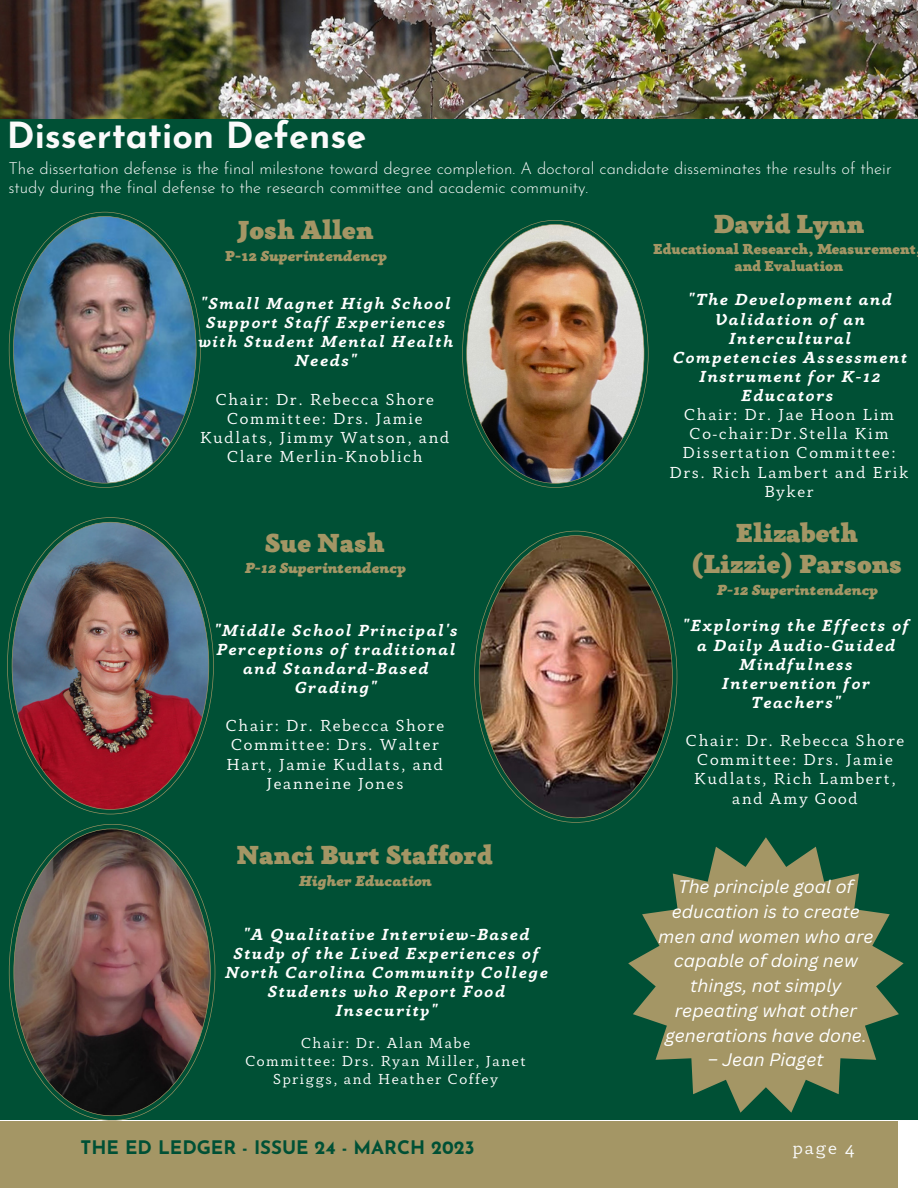
<style>
.page{position:relative;width:918px;height:1188px;background:#fff}
.page>*{position:absolute;margin:0;border:0;box-sizing:border-box;transform-origin:0 0}
.t1{font:700 36px "Josefin Sans";color:#fafafa}
.t2{font:900 27px/31.5px "Anaphora";color:#a49665;text-align:center}
.t3{font:700 18.6px "Josefin Sans";color:#005035}
.t4{font:18.6px "Anaphora";color:#fafafa}
.t5{font:italic 17.7px/24.8px "Canva Sans";color:#fff;text-align:center}
.t6{font:italic 700 16.5px/19.2px "Anaphora";letter-spacing:.1em;color:#fff;text-align:center}
.t7{font:16.5px/19.2px "Anaphora";letter-spacing:.1em;color:#fff;text-align:center}
.t8{font:300 16.5px/19.2px "Josefin Sans";color:#fafafa}
.t9{font:italic 900 15px "Anaphora";color:#a49665}
.t10{font:15px/18px "Anaphora";letter-spacing:.1em;color:#fff;text-align:center}
.t11{font:900 15px/16.8px "Anaphora";color:#a49665;text-align:center}
.s1{font-style:normal}
</style>
<div class="page">
<div style="left:0;top:67px;width:918px;height:1053px;background:#005035"></div>
<div style="left:0;top:1121px;width:898px;height:67px;background:#a49665"></div>
<img style="left:0;top:0;width:918px;height:118px">
<img style="left:9px;top:212px;width:192px;height:276px">
<img style="left:462px;top:220px;width:187px;height:268px">
<img style="left:474px;top:531px;width:203px;height:292px">
<img style="left:7px;top:517px;width:207px;height:297px">
<svg style="left:9px;top:824px;width:206px;height:297px"></svg>
<svg style="left:628px;top:837px;width:276px;height:276px;fill:#a49665"></svg>
<h1 class="t1" style="left:7px;top:121px;width:361px">Dissertation Defense</h1>
<p class="t8" style="left:8px;top:161px;width:885px">The dissertation defense is the final milestone toward degree completion. A doctoral candidate disseminates the results of their study during the final defense to the research committee and academic community.</p>
<h2 class="t2" style="left:238px;top:217px;width:137px">Josh Allen</h2>
<p class="t9" style="left:225px;top:250px;width:163px"><span class="s1">P-12</span> Superintendency</p>
<p class="t6" style="left:197px;top:295px;width:256px">"Small Magnet High School<br>Support Staff Experiences with Student Mental Health<br>Needs"</p>
<p class="t7" style="left:200px;top:391px;width:251px">Chair: Dr. Rebecca Shore<br>Committee: Drs. Jamie<br>Kudlats, Jimmy Watson, and<br>Clare Merlin-Knoblich</p>
<h2 class="t2" style="left:265px;top:529px;width:121px">Sue Nash</h2>
<p class="t9" style="left:244px;top:562px;width:162px">P-12 Superintendency</p>
<p class="t6" style="left:213px;top:622px;width:245px">"Middle School Principal's<br>Perceptions of traditional and Standard-Based<br>Grading"</p>
<p class="t7" style="left:226px;top:717px;width:220px">Chair: Dr. Rebecca Shore<br>Committee: Drs. Walter<br>Hart, Jamie Kudlats, and<br>Jeanneine Jones</p>
<h2 class="t2" style="left:237px;top:842px;width:258px">Nanci Burt Stafford</h2>
<p class="t9" style="left:298px;top:875px;width:134px">Higher Education</p>
<p class="t6" style="left:224px;top:927px;width:324px">"A Qualitative Interview-Based<br>Study of the Lived Experiences of<br>North Carolina Community College<br>Students who Report Food<br>Insecurity"</p>
<p class="t10" style="left:245px;top:1036px;width:282px">Chair: Dr. Alan Mabe<br>Committee: Drs. Ryan Miller, Janet<br>Spriggs, and Heather Coffey</p>
<h2 class="t2" style="left:714px;top:210px;width:152px">David Lynn</h2>
<p class="t11" style="left:653px;top:242px;width:264px">Educational Research, Measurement and Evaluation</p>
<p class="t6" style="left:672px;top:292px;width:236px">"The Development and<br>Validation of an<br>Intercultural<br>Competencies Assessment<br>Instrument for K-12<br>Educators</p>
<p class="t7" style="left:670px;top:406px;width:240px">Chair: Dr. Jae Hoon Lim<br>Co-chair:Dr.Stella Kim<br>Dissertation Committee:<br>Drs. Rich Lambert and Erik<br>Byker</p>
<h2 class="t2" style="left:692px;top:519px;width:212px">Elizabeth (Lizzie) Parsons</h2>
<p class="t9" style="left:717px;top:584px;width:162px">P-12 Superintendency</p>
<p class="t6" style="left:682px;top:618px;width:228px">"Exploring the Effects of a Daily Audio-Guided<br>Mindfulness<br>Intervention for<br>Teachers"</p>
<p class="t7" style="left:686px;top:732px;width:220px">Chair: Dr. Rebecca Shore<br>Committee: Drs. Jamie<br>Kudlats, Rich Lambert, and Amy Good</p>
<p class="t5" style="left:658px;top:874px;width:217px">The principle goal of education is to create men and women who are capable of doing new things, not simply repeating what other generations have done.</p>
<p class="t5" style="left:708px;top:1047px;width:117px">– Jean Piaget</p>
<p class="t3" style="left:81px;top:1140px;width:395px">THE ED LEDGER - ISSUE 24 - MARCH 2023</p>
<p class="t4" style="left:793px;top:1141px;width:63px">page 4</p>
</div>
